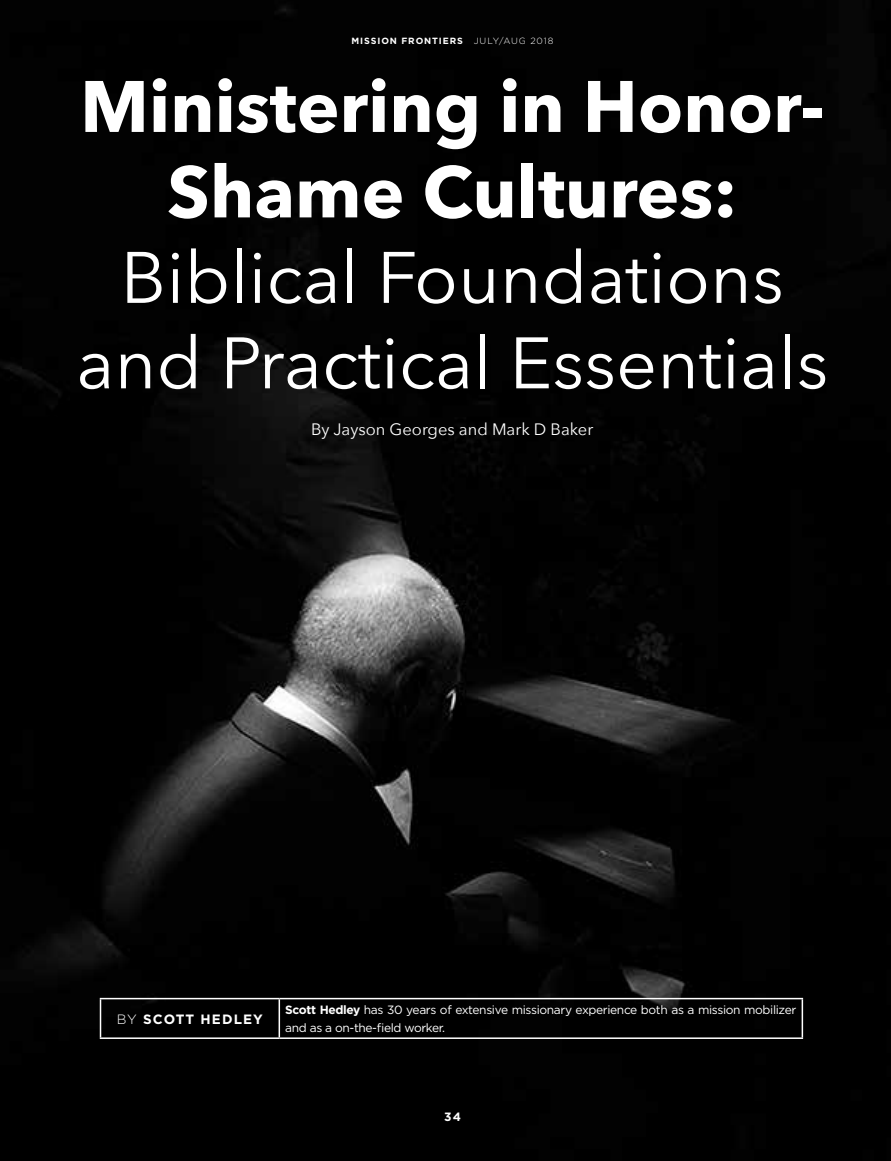
<style>
.page{position:relative;width:891px;height:1161px;background:#fff}
.page>*{position:absolute;margin:0;border:0;box-sizing:border-box;transform-origin:0 0}
.t1{font:72px/85.5px "Avenir Next";color:#fff;text-align:center}
.t2{font:700 72px/85.5px "Avenir Next";color:#fff;text-align:center}
.t3{font:16.5px "Avenir Next";color:#fff}
.t4{font:700 13.5px "Gotham";letter-spacing:.08em;color:#fff}
.t5{font:12px/18px "Gotham";letter-spacing:-.03em;color:#fff}
.t6{font:700 12px "Gotham";color:#fff}
.t7{font:700 9px "Gotham";letter-spacing:.1em;color:#fff}
.s1{font-weight:300}
.s2{font-weight:700}
</style>
<div class="page">
<img style="left:0;top:0;width:891px;height:1161px">
<hr style="left:100px;top:998px;width:179px;height:1px;background:#fff">
<hr style="left:100px;top:999px;width:1px;height:38px;background:#fff">
<hr style="left:279px;top:998px;width:524px;height:1px;background:#fff">
<hr style="left:279px;top:999px;width:1px;height:38px;background:#fff">
<hr style="left:802px;top:999px;width:1px;height:38px;background:#fff">
<hr style="left:100px;top:1037px;width:179px;height:2px;background:#fff">
<hr style="left:279px;top:1037px;width:524px;height:2px;background:#fff">
<p class="t7" style="left:352px;top:35px;width:203px">MISSION FRONTIERS <span class="s1">JULY/AUG 2018</span></p>
<h1 class="t2" style="left:80px;top:63px;width:746px">Ministering in Honor-<br>Shame Cultures:</h1>
<h1 class="t1" style="left:76px;top:232px;width:754px">Biblical Foundations and Practical Essentials</h1>
<h2 class="t3" style="left:311px;top:416px;width:284px">By Jayson Georges and Mark D Baker</h2>
<p class="t4" style="left:117px;top:1010px;width:148px"><span class="s1">BY</span> SCOTT HEDLEY</p>
<p class="t5" style="left:285px;top:1001px;width:513px"><span class="s2">Scott Hedley</span> has 30 years of extensive missionary experience both as a mission mobilizer and as a on-the-field worker.</p>
<p class="t6" style="left:444px;top:1109px;width:18px">34</p>
</div>
